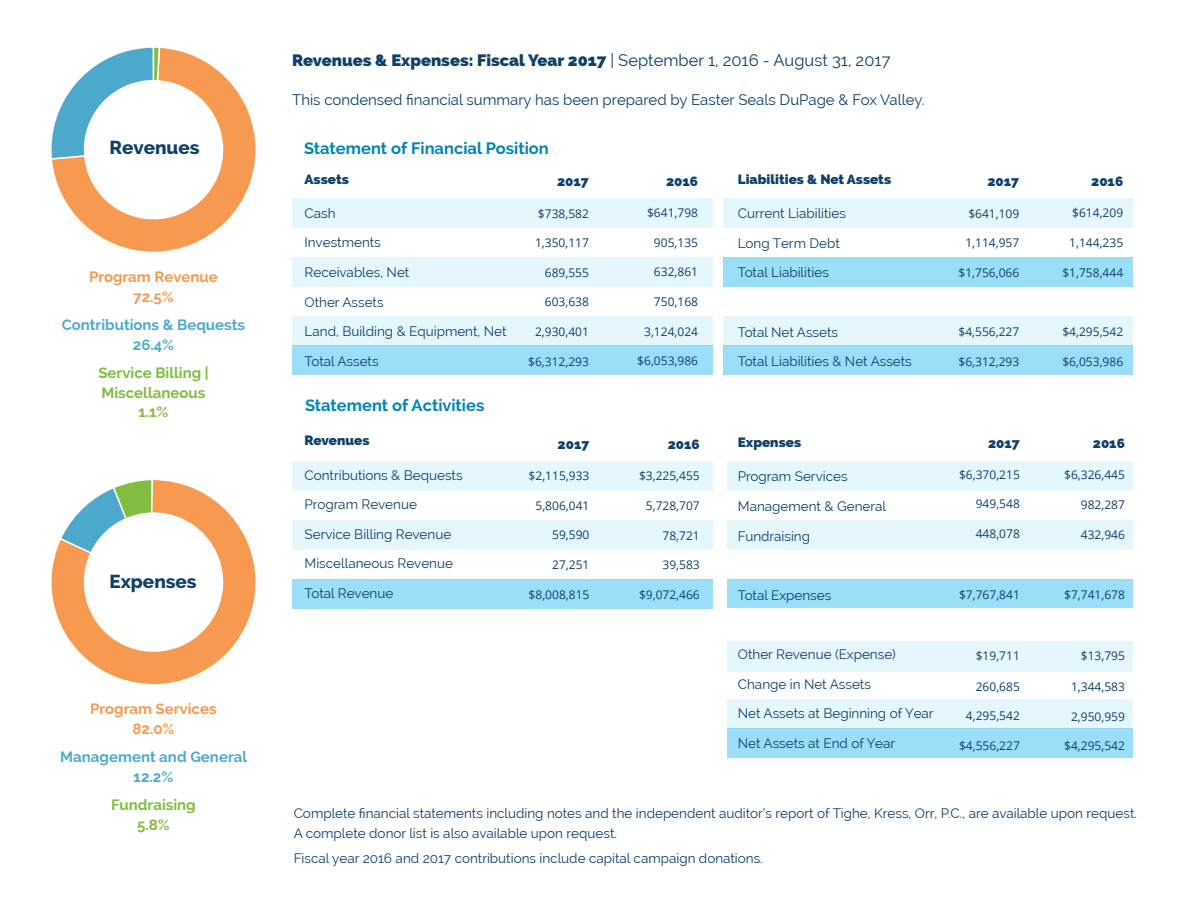
<style>
.page{position:relative;width:1188px;height:918px;background:#fff}
.page>*{position:absolute;margin:0;border:0;box-sizing:border-box;transform-origin:0 0}
.t1{font:800 18.75px "Raleway";color:#0f406a}
.t2{font:800 16.5px "Raleway";color:#0f406a}
.t3{font:700 16.5px "Raleway";color:#0085b7}
.t4{font:15px "Raleway";color:#0f406a}
.t5{font:700 15px/19.5px "Raleway";color:rgb(0 133 183/.7);text-align:center}
.t6{font:700 15px/19.5px "Raleway";color:#81bd41;text-align:center}
.t7{font:700 15px/19.5px "Raleway";color:#f79a4f;text-align:center}
.t8{font:13.5px/29.5px "Raleway";color:#0f406a}
.t9{font:800 13.5px "Raleway";color:#0f406a}
.t10{font:12px "Open Sans";color:#0f406a}
.s1{font-weight:400}
</style>
<div class="page">
<svg style="left:51px;top:47px;width:205px;height:205px"></svg>
<svg style="left:51px;top:480px;width:205px;height:204px"></svg>
<svg style="left:59px;top:480px;width:95px;height:74px"></svg>
<div style="left:292px;top:257px;width:420px;height:30px;background:#e6f6fd"></div>
<div style="left:292px;top:316px;width:420px;height:30px;background:#e6f6fd"></div>
<div style="left:292px;top:198px;width:420px;height:30px;background:#e6f6fd"></div>
<div style="left:292px;top:345px;width:420px;height:30px;background:#9adef8"></div>
<div style="left:723px;top:257px;width:410px;height:30px;background:#9adef8"></div>
<div style="left:723px;top:317px;width:410px;height:29px;background:#e6f6fd"></div>
<div style="left:723px;top:198px;width:410px;height:30px;background:#e6f6fd"></div>
<div style="left:723px;top:345px;width:410px;height:30px;background:#9adef8"></div>
<div style="left:292px;top:520px;width:420px;height:30px;background:#e6f6fd"></div>
<div style="left:292px;top:579px;width:420px;height:30px;background:#9adef8"></div>
<div style="left:292px;top:461px;width:420px;height:29px;background:#e6f6fd"></div>
<div style="left:727px;top:520px;width:406px;height:30px;background:#e6f6fd"></div>
<div style="left:727px;top:580px;width:406px;height:28px;background:#9adef8"></div>
<div style="left:727px;top:641px;width:406px;height:31px;background:#e6f6fd"></div>
<div style="left:727px;top:699px;width:406px;height:30px;background:#e6f6fd"></div>
<div style="left:727px;top:728px;width:406px;height:30px;background:#9adef8"></div>
<div style="left:727px;top:461px;width:406px;height:29px;background:#e6f6fd"></div>
<h1 class="t1" style="left:110px;top:140px;width:92px">Revenues</h1>
<p class="t7" style="left:89px;top:267px;width:130px">Program Revenue<br>72.5%</p>
<p class="t5" style="left:62px;top:315px;width:185px">Contributions &amp; Bequests<br>26.4%</p>
<p class="t6" style="left:98px;top:363px;width:112px">Service Billing |<br>Miscellaneous<br>1.1%</p>
<h1 class="t1" style="left:110px;top:573px;width:89px">Expenses</h1>
<p class="t7" style="left:90px;top:699px;width:128px">Program Services<br>82.0%</p>
<p class="t5" style="left:60px;top:747px;width:188px">Management and General<br>12.2%</p>
<p class="t6" style="left:111px;top:795px;width:86px">Fundraising<br>5.8%</p>
<p class="t2" style="left:292px;top:54px;width:600px">Revenues &amp; Expenses: Fiscal Year 2017 <span class="s1">| September 1, 2016 - August 31, 2017</span></p>
<p class="t4" style="left:292px;top:91px;width:634px">This condensed financial summary has been prepared by Easter Seals DuPage &amp; Fox Valley.</p>
<p class="t3" style="left:304px;top:139px;width:246px">Statement of Financial Position</p>
<p class="t9" style="left:305px;top:174px;width:46px">Assets</p>
<p class="t8" style="left:305px;top:199px;width:204px">Cash<br>Investments<br>Receivables, Net<br>Other Assets<br>Land, Building &amp; Equipment, Net<br>Total Assets</p>
<p class="t3" style="left:305px;top:396px;width:181px">Statement of Activities</p>
<p class="t9" style="left:305px;top:435px;width:66px">Revenues</p>
<p class="t8" style="left:305px;top:461px;width:160px">Contributions &amp; Bequests<br>Program Revenue<br>Service Billing Revenue<br>Miscellaneous Revenue<br>Total Revenue</p>
<p class="t9" style="left:557px;top:176px;width:33px">2017</p>
<p class="t10" style="left:538px;top:208px;width:52px">$738,582</p>
<p class="t10" style="left:535px;top:238px;width:55px">1,350,117</p>
<p class="t10" style="left:545px;top:268px;width:46px">689,555</p>
<p class="t10" style="left:545px;top:297px;width:46px">603,638</p>
<p class="t10" style="left:535px;top:327px;width:55px">2,930,401</p>
<p class="t10" style="left:528px;top:357px;width:62px">$6,312,293</p>
<p class="t9" style="left:558px;top:439px;width:33px">2017</p>
<p class="t10" style="left:529px;top:471px;width:62px">$2,115,933</p>
<p class="t10" style="left:536px;top:501px;width:55px">5,806,041</p>
<p class="t10" style="left:552px;top:530px;width:39px">59,590</p>
<p class="t10" style="left:552px;top:560px;width:39px">27,251</p>
<p class="t10" style="left:529px;top:589px;width:62px">$8,008,815</p>
<p class="t9" style="left:666px;top:176px;width:33px">2016</p>
<p class="t10" style="left:647px;top:208px;width:52px">$641,798</p>
<p class="t10" style="left:654px;top:238px;width:46px">905,135</p>
<p class="t10" style="left:654px;top:267px;width:46px">632,861</p>
<p class="t10" style="left:654px;top:297px;width:46px">750,168</p>
<p class="t10" style="left:644px;top:326px;width:55px">3,124,024</p>
<p class="t10" style="left:637px;top:356px;width:62px">$6,053,986</p>
<p class="t9" style="left:668px;top:439px;width:33px">2016</p>
<p class="t10" style="left:639px;top:471px;width:62px">$3,225,455</p>
<p class="t10" style="left:646px;top:501px;width:55px">5,728,707</p>
<p class="t10" style="left:663px;top:531px;width:39px">78,721</p>
<p class="t10" style="left:663px;top:560px;width:39px">39,583</p>
<p class="t10" style="left:639px;top:590px;width:62px">$9,072,466</p>
<p class="t9" style="left:738px;top:174px;width:155px">Liabilities &amp; Net Assets</p>
<p class="t8" style="left:738px;top:199px;width:110px">Current Liabilities<br>Long Term Debt<br>Total Liabilities</p>
<p class="t8" style="left:738px;top:318px;width:176px">Total Net Assets<br>Total Liabilities &amp; Net Assets</p>
<p class="t9" style="left:988px;top:176px;width:33px">2017</p>
<p class="t10" style="left:968px;top:208px;width:52px">$641,109</p>
<p class="t10" style="left:965px;top:238px;width:55px">1,114,957</p>
<p class="t10" style="left:959px;top:268px;width:62px">$1,756,066</p>
<p class="t10" style="left:959px;top:327px;width:62px">$4,556,227</p>
<p class="t10" style="left:959px;top:357px;width:62px">$6,312,293</p>
<p class="t9" style="left:738px;top:437px;width:65px">Expenses</p>
<p class="t8" style="left:738px;top:463px;width:150px">Program Services<br>Management &amp; General<br>Fundraising</p>
<p class="t8" style="left:738px;top:581px;width:95px">Total Expenses</p>
<p class="t8" style="left:738px;top:640px;width:197px">Other Revenue (Expense)<br>Change in Net Assets<br>Net Assets at Beginning of Year<br>Net Assets at End of Year</p>
<p class="t9" style="left:988px;top:438px;width:33px">2017</p>
<p class="t10" style="left:959px;top:470px;width:62px">$6,370,215</p>
<p class="t10" style="left:976px;top:499px;width:46px">949,548</p>
<p class="t10" style="left:976px;top:529px;width:46px">448,078</p>
<p class="t10" style="left:959px;top:590px;width:62px">$7,767,841</p>
<p class="t10" style="left:976px;top:650px;width:46px">$19,711</p>
<p class="t10" style="left:976px;top:682px;width:46px">260,685</p>
<p class="t10" style="left:966px;top:711px;width:55px">4,295,542</p>
<p class="t10" style="left:959px;top:741px;width:62px">$4,556,227</p>
<p class="t9" style="left:1091px;top:176px;width:33px">2016</p>
<p class="t10" style="left:1072px;top:208px;width:52px">$614,209</p>
<p class="t10" style="left:1069px;top:238px;width:55px">1,144,235</p>
<p class="t10" style="left:1062px;top:268px;width:62px">$1,758,444</p>
<p class="t10" style="left:1062px;top:327px;width:62px">$4,295,542</p>
<p class="t10" style="left:1062px;top:357px;width:62px">$6,053,986</p>
<p class="t9" style="left:1093px;top:438px;width:33px">2016</p>
<p class="t10" style="left:1064px;top:470px;width:62px">$6,326,445</p>
<p class="t10" style="left:1081px;top:500px;width:46px">982,287</p>
<p class="t10" style="left:1081px;top:529px;width:46px">432,946</p>
<p class="t10" style="left:1064px;top:590px;width:62px">$7,741,678</p>
<p class="t10" style="left:1081px;top:651px;width:46px">$13,795</p>
<p class="t10" style="left:1071px;top:682px;width:55px">1,344,583</p>
<p class="t10" style="left:1071px;top:712px;width:55px">2,950,959</p>
<p class="t10" style="left:1064px;top:741px;width:62px">$4,295,542</p>
<p class="t8" style="left:294px;top:804px;width:845px;line-height:19.5px">Complete financial statements including notes and the independent auditor’s report of Tighe, Kress, Orr, P.C., are available upon request.<br>A complete donor list is also available upon request.</p>
<p class="t8" style="left:294px;top:844px;width:471px">Fiscal year 2016 and 2017 contributions include capital campaign donations.</p>
</div>
